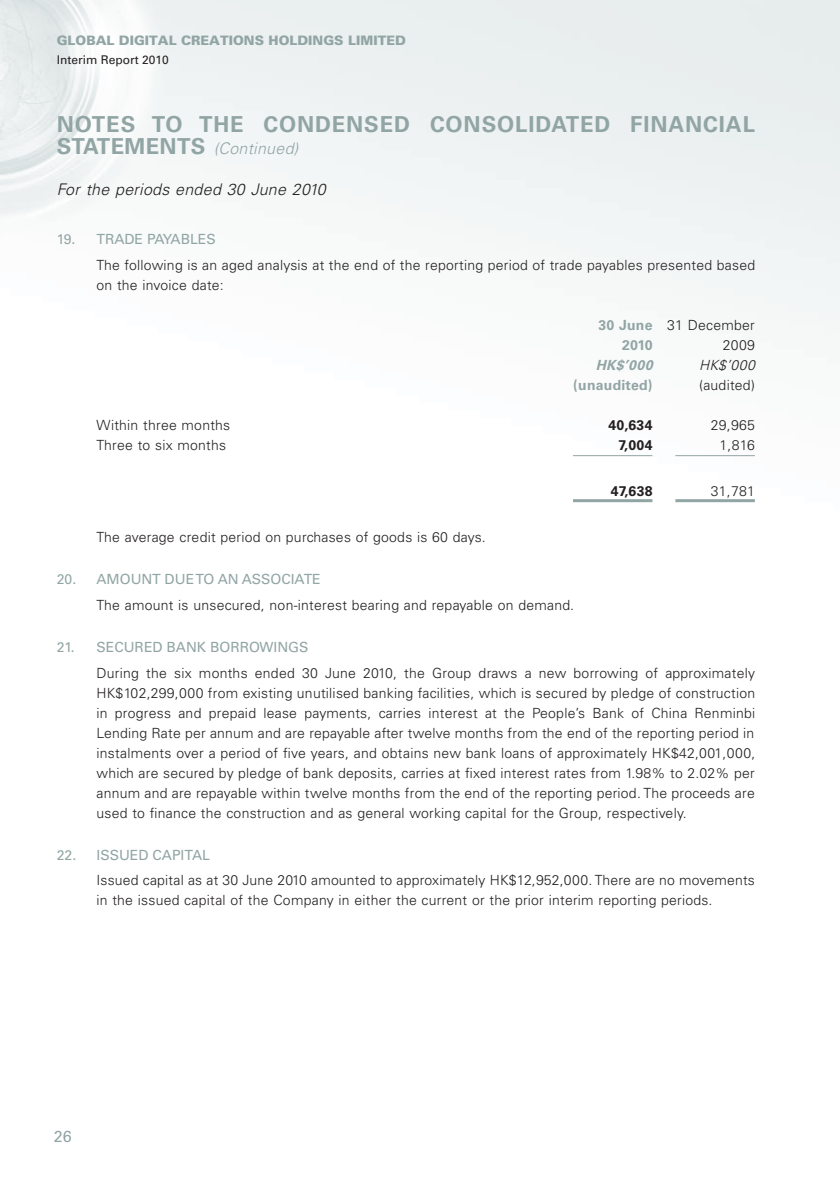
<style>
.page{position:relative;width:840px;height:1191px;background:#fff}
.page>*{position:absolute;margin:0;border:0;box-sizing:border-box;transform-origin:0 0}
.t1{font:700 22px "Univers LT Std";letter-spacing:.04em;color:#91a5a4}
.t2{font:italic 300 16px "Univers LT Std";letter-spacing:.015em;color:#231f20}
.t3{font:italic 300 16px "Univers LT Std";letter-spacing:.015em;color:#91a5a4}
.t4{font:16px "Univers LT Std";color:#91a5a4}
.t5{font:300 14px/20px "Univers LT Std";letter-spacing:.015em;color:#231f20}
.t6{font:14px "Univers LT Std";color:#91a5a4}
.t7{font:700 14px/20px "Univers LT Std";letter-spacing:.015em;color:#91a5a4}
.t8{font:700 14px "Univers LT Std";letter-spacing:.015em;color:#231f20}
.t9{font:italic 700 14px "Univers LT Std";color:#91a5a4}
.t10{font:italic 300 14px "Univers LT Std";color:#231f20}
.t11{font:900 13px "Univers LT Std";color:#91a5a4}
.t12{font:12px "Univers LT Std";color:#231f20}
.s1{font-weight:700;font-style:normal;font-size:22px}
.s2{font-weight:300;color:#231f20}
</style>
<div class="page">
<hr style="left:572px;top:455px;width:80px;height:1px;background:#91a5a4">
<hr style="left:675px;top:455px;width:79px;height:1px;background:#91a5a4">
<hr style="left:572px;top:499px;width:80px;height:3px;background:#91a5a4">
<hr style="left:675px;top:499px;width:79px;height:3px;background:#91a5a4">
<p class="t11" style="left:57px;top:32px;width:349px">GLOBAL DIGITAL CREATIONS HOLDINGS LIMITED</p>
<p class="t12" style="left:57px;top:52px;width:114px">Interim Report 201 0</p>
<h1 class="t1" style="left:57px;top:111px;width:699px">NOTES TO THE CONDENSED CONSOLIDATED FINANCIAL</h1>
<p class="t3" style="left:57px;top:138px;width:243px"><span class="s1">STATEMENTS</span> (Continued)</p>
<p class="t2" style="left:57px;top:179px;width:270px">For the periods ended 30 June 2010</p>
<p class="t6" style="left:57px;top:231px;width:160px">19. TRADE PAYABLES</p>
<p class="t5" style="left:96px;top:255px;width:660px">The following is an aged analysis at the end of the reporting period of trade payables presented based on the invoice date:</p>
<p class="t7" style="left:622px;top:315px;width:134px;text-indent:-24px">30 June <span class="s2">31 December<br></span>2010</p>
<p class="t5" style="left:722px;top:335px;width:34px">2009</p>
<p class="t9" style="left:595px;top:357px;width:62px">HK$’000</p>
<p class="t10" style="left:698px;top:357px;width:61px">HK$’000</p>
<p class="t7" style="left:573px;top:375px;width:81px">(unaudited)</p>
<p class="t5" style="left:698px;top:375px;width:57px">(audited)</p>
<p class="t5" style="left:96px;top:415px;width:135px">Within three months</p>
<p class="t8" style="left:608px;top:417px;width:46px">40,634</p>
<p class="t5" style="left:710px;top:415px;width:46px">29,965</p>
<p class="t5" style="left:96px;top:435px;width:131px">Three to six months</p>
<p class="t8" style="left:618px;top:437px;width:35px">7,004</p>
<p class="t5" style="left:719px;top:435px;width:37px">1,816</p>
<p class="t8" style="left:610px;top:483px;width:43px">47,638</p>
<p class="t5" style="left:710px;top:481px;width:46px">31,781</p>
<p class="t5" style="left:96px;top:527px;width:388px">The average credit period on purchases of goods is 60 days.</p>
<p class="t6" style="left:57px;top:571px;width:265px">20. AMOUNT DUE TO AN ASSOCIATE</p>
<p class="t5" style="left:96px;top:595px;width:476px">The amount is unsecured, non-interest bearing and repayable on demand.</p>
<p class="t6" style="left:57px;top:638px;width:253px">21. SECURED BANK BORROWINGS</p>
<p class="t5" style="left:96px;top:662px;width:660px;text-align:justify">During the six months ended 30 June 2010, the Group draws a new borrowing of approximately HK$102,299,000 from existing unutilised banking facilities, which is secured by pledge of construction in progress and prepaid lease payments, carries interest at the People’s Bank of China Renminbi Lending Rate per annum and are repayable after twelve months from the end of the reporting period in instalments over a period of five years, and obtains new bank loans of approximately HK$42,001,000, which are secured by pledge of bank deposits, carries at fixed interest rates from 1. 98% to 2. 02% per annum and are repayable within twelve months from the end of the reporting period. The proceeds are used to finance the construction and as general working capital for the Group, respectively.</p>
<p class="t6" style="left:57px;top:846px;width:154px">22. ISSUED CAPITAL</p>
<p class="t5" style="left:96px;top:870px;width:659px">Issued capital as at 30 June 2010 amounted to approximately HK$12,952,000. There are no movements in the issued capital of the Company in either the current or the prior interim reporting periods.</p>
<p class="t4" style="left:54px;top:1126px;width:18px">26</p>
</div>
